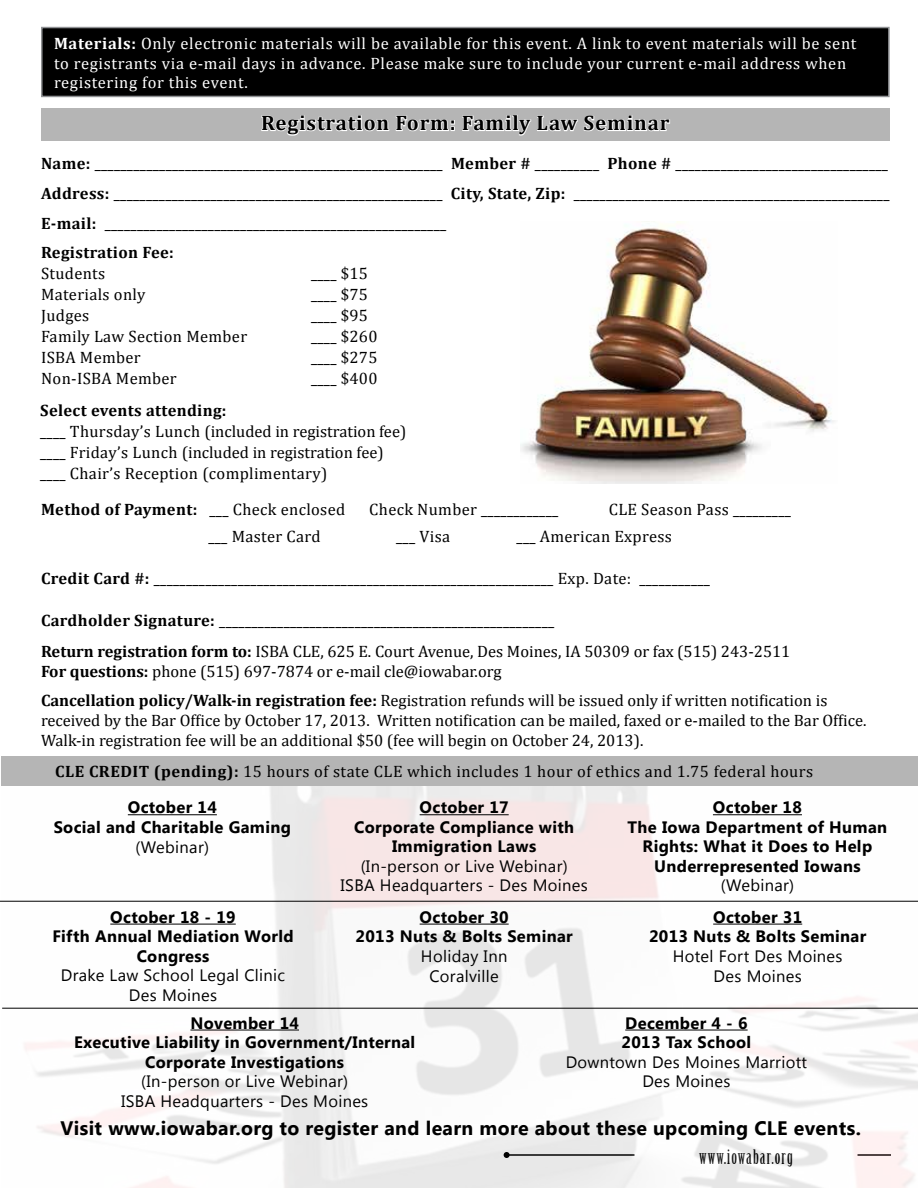
<style>
.page{position:relative;width:918px;height:1188px;background:#fff}
.page>*{position:absolute;margin:0;border:0;box-sizing:border-box;transform-origin:0 0}
.t1{font:700 21px "Cambria";letter-spacing:.04em;color:#000}
.t2{font:700 19.5px "Khmer UI";letter-spacing:.02em;color:#000}
.t3{font:19.5px "Birch Std";letter-spacing:.06em;color:#000}
.t4{font:16.5px/29.5px "Cambria";color:#000}
.t5{font:700 16.5px/19.5px "Khmer UI";letter-spacing:.02em;color:#000;text-align:center}
.t6{font:16.5px/19.5px "Khmer UI";letter-spacing:.02em;color:#000;text-align:center}
.t7{font:16.5px/19.5px "Cambria";letter-spacing:.04em;color:#fff}
.t8{font:16.5px "Cambria";letter-spacing:.02em;color:#000}
.t9{font:16.5px "Cambria";letter-spacing:.03em;color:#000}
.t10{font:700 16.5px "Cambria";letter-spacing:.02em;color:#000}
.s1{font-weight:700}
.s2{font-weight:400}
</style>
<div class="page">
<img style="left:1px;top:781px;width:917px;height:407px">
<hr style="left:0;top:901px;width:918px;height:1px;background:#000">
<div style="left:2px;top:756px;width:916px;height:30px;background:#b5b5b5"></div>
<div style="left:41px;top:108px;width:849px;height:32px;background:#b5b5b5"></div>
<svg style="left:261px;top:115px;width:194px;height:21px"></svg>
<svg style="left:462px;top:115px;width:208px;height:21px"></svg>
<svg style="left:41px;top:26px;width:849px;height:72px;background:#0c0c0c"></svg>
<img style="left:520px;top:221px;width:314px;height:262px">
<hr style="left:128px;top:814px;width:89px;height:1px;background:#000">
<hr style="left:420px;top:814px;width:89px;height:1px;background:#000">
<hr style="left:713px;top:814px;width:89px;height:1px;background:#000">
<hr style="left:110px;top:924px;width:126px;height:1px;background:#000">
<hr style="left:420px;top:924px;width:89px;height:1px;background:#000">
<hr style="left:713px;top:924px;width:89px;height:1px;background:#000">
<hr style="left:190px;top:1030px;width:109px;height:1px;background:#000">
<hr style="left:2px;top:1008px;width:916px;height:1px;background:#000">
<hr style="left:625px;top:1030px;width:123px;height:1px;background:#000">
<p class="t7" style="left:54px;top:34px;width:804px"><span class="s1">Materials:</span> Only electronic materials will be available for this event. A link to event materials will be sent to registrants via e-mail days in advance. Please make sure to include your current e-mail address when registering for this event.</p>
<p class="t1" style="left:261px;top:108px;width:410px">Registration Form: Family Law Seminar</p>
<p class="t4" style="left:41px;top:149px;width:850px"><span class="s1">Name:</span> ______________________________________________________ <span class="s1">Member #</span> __________ <span class="s1">Phone #</span> _________________________________ <span class="s1">Address:</span> ___________________________________________________ <span class="s1">City, State, Zip:</span> _________________________________________________ <span class="s1">E-mail:</span> _____________________________________________________<br><span class="s1">Registration Fee:</span></p>
<p class="t8" style="left:41px;top:264px;width:66px">Students</p>
<p class="t4" style="left:311px;top:259px;width:59px">____ $15</p>
<p class="t8" style="left:41px;top:285px;width:106px">Materials only</p>
<p class="t4" style="left:311px;top:280px;width:59px">____ $75</p>
<p class="t4" style="left:41px;top:301px;width:50px">Judges</p>
<p class="t4" style="left:311px;top:301px;width:59px">____ $95</p>
<p class="t8" style="left:41px;top:327px;width:208px">Family Law Section Member</p>
<p class="t4" style="left:311px;top:322px;width:68px">____ $260</p>
<p class="t8" style="left:41px;top:348px;width:101px">ISBA Member</p>
<p class="t4" style="left:311px;top:343px;width:68px">____ $275</p>
<p class="t8" style="left:41px;top:369px;width:137px">Non-ISBA Member</p>
<p class="t4" style="left:311px;top:364px;width:68px">____ $400</p>
<p class="t10" style="left:40px;top:399px;width:188px">Select events attending:</p>
<p class="t4" style="left:40px;top:421px;width:368px;line-height:21px">____ Thursday’s Lunch (included in registration fee) ____ Friday’s Lunch (included in registration fee) ____ Chair’s Reception (complimentary)</p>
<p class="t10" style="left:41px;top:497px;width:306px">Method of Payment: <span class="s2">___ Check enclosed</span></p>
<p class="t8" style="left:369px;top:499px;width:190px">Check Number ____________</p>
<p class="t8" style="left:609px;top:499px;width:184px">CLE Season Pass _________</p>
<p class="t8" style="left:208px;top:526px;width:114px">___ Master Card</p>
<p class="t4" style="left:396px;top:521px;width:55px">___ Visa</p>
<p class="t8" style="left:517px;top:526px;width:157px">___ American Express</p>
<p class="t4" style="left:41px;top:563px;width:671px"><span class="s1">Credit Card #:</span> ______________________________________________________________ Exp. Date: ___________</p>
<p class="t4" style="left:41px;top:604px;width:751px;line-height:31.8px"><span class="s1">Cardholder Signature:</span> ____________________________________________________<br><span class="s1">Return registration form to:</span> ISBA CLE, 625 E. Court Avenue, Des Moines, IA 50309 or fax (515) 243-2511</p>
<p class="t4" style="left:41px;top:657px;width:788px;line-height:28.8px"><span class="s1">For questions:</span> phone (515) 697-7874 or e-mail cle@iowabar.org<br><span class="s1">Cancellation policy/Walk-in registration fee:</span> Registration refunds will be issued only if written notification is</p>
<p class="t4" style="left:41px;top:710px;width:827px;line-height:19.8px">received by the Bar Office by October 17, 2013. Written notification can be mailed, faxed or e-mailed to the Bar Office.<br>Walk-in registration fee will be an additional $50 (fee will begin on October 24, 2013).</p>
<p class="t9" style="left:55px;top:762px;width:759px"><span class="s1">CLE CREDIT (pending):</span> 15 hours of state CLE which includes 1 hour of ethics and 1.75 federal hours</p>
<p class="t5" style="left:54px;top:798px;width:239px">October 14<br>Social and Charitable Gaming</p>
<p class="t6" style="left:136px;top:837px;width:75px">(Webinar)</p>
<p class="t5" style="left:52px;top:907px;width:243px">October 18 - 19<br>Fifth Annual Mediation World<br>Congress</p>
<p class="t6" style="left:61px;top:966px;width:226px">Drake Law School Legal Clinic<br>Des Moines</p>
<p class="t5" style="left:354px;top:798px;width:221px">October 17<br>Corporate Compliance with<br>Immigration Laws</p>
<p class="t6" style="left:341px;top:856px;width:249px">(In-person or Live Webinar)<br>ISBA Headquarters - Des Moines</p>
<p class="t5" style="left:356px;top:907px;width:219px">October 30<br>2013 Nuts &amp; Bolts Seminar</p>
<p class="t6" style="left:421px;top:947px;width:88px">Holiday Inn<br>Coralville</p>
<p class="t5" style="left:628px;top:798px;width:261px">October 18<br>The Iowa Department of Human<br>Rights: What it Does to Help<br>Underrepresented Iowans</p>
<p class="t6" style="left:721px;top:876px;width:75px">(Webinar)</p>
<p class="t5" style="left:649px;top:907px;width:219px">October 31<br>2013 Nuts &amp; Bolts Seminar</p>
<p class="t6" style="left:673px;top:947px;width:171px">Hotel Fort Des Moines<br>Des Moines</p>
<p class="t5" style="left:622px;top:1013px;width:131px;text-align:left">December 4 - 6<br>2013 Tax School</p>
<p class="t6" style="left:566px;top:1052px;width:243px">Downtown Des Moines Marriott<br>Des Moines</p>
<p class="t2" style="left:60px;top:1117px;width:802px">Visit www.iowabar.org to register and learn more about these upcoming CLE events.</p>
<p class="t5" style="left:74px;top:1013px;width:343px">November 14<br>Executive Liability in Government/Internal<br>Corporate Investigations</p>
<p class="t6" style="left:121px;top:1072px;width:249px">(In-person or Live Webinar)<br>ISBA Headquarters - Des Moines</p>
<p class="t3" style="left:699px;top:1146px;width:95px">www.iowabar.org</p>
</div>
